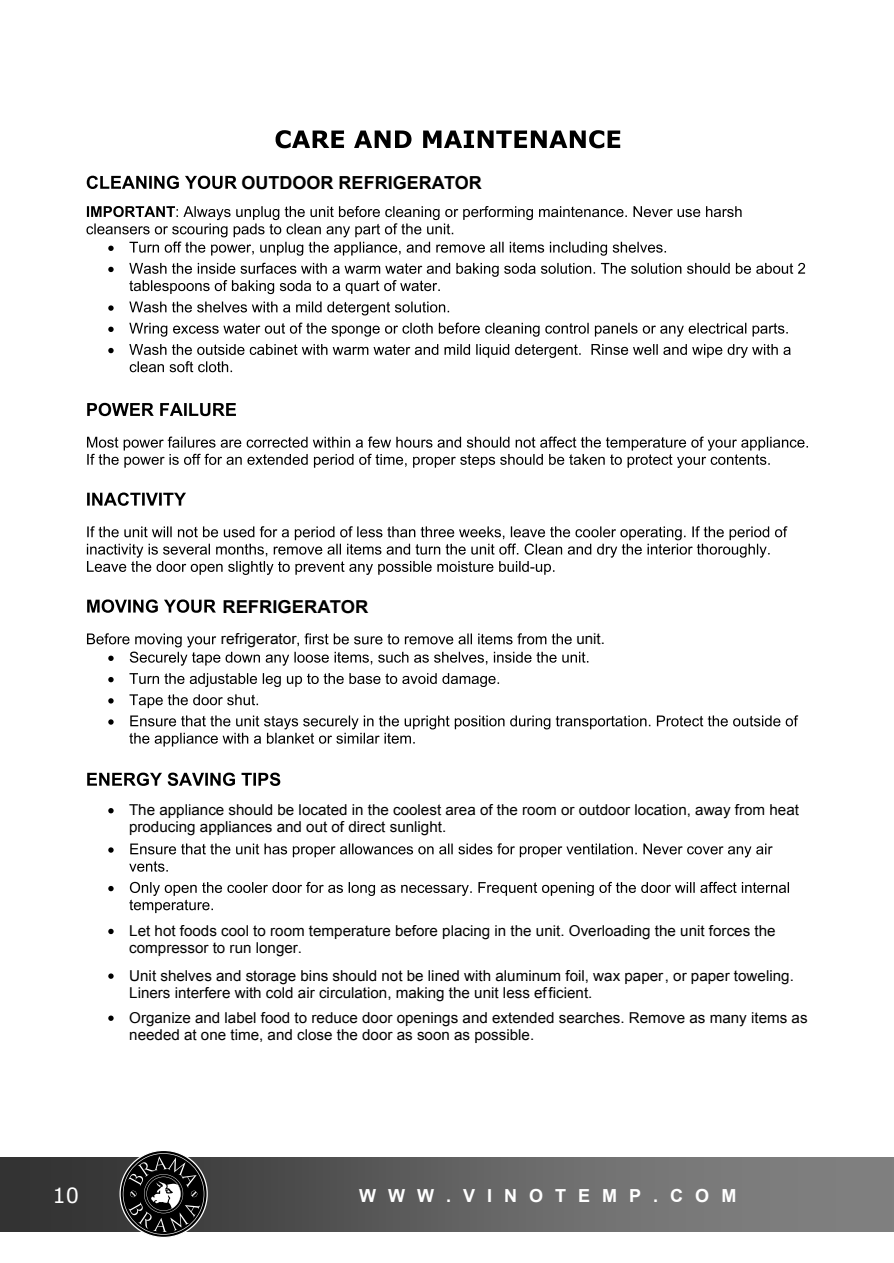
<style>
.page{position:relative;width:894px;height:1263px;background:#fff}
.page>*{position:absolute;margin:0;border:0;box-sizing:border-box;transform-origin:0 0}
.t1{font:20.85px "Verdana";color:#fff}
.t2{font:700 18px "Arial";color:#000}
.t3{font:700 18px "Arial";letter-spacing:.665em;color:#fff}
.t4{font:700 17.85px "Arial";color:#000}
.t5{font:15px/16.8px "Arial";color:#000}
</style>
<div class="page">
<img style="left:0;top:1157px;width:892px;height:74px">
<svg style="left:119px;top:1151px;width:89px;height:87px"></svg>
<svg style="left:275px;top:130px;width:345px;height:18px"></svg>
<svg style="left:87px;top:176px;width:150px;height:13px"></svg>
<svg style="left:86px;top:206px;width:655px;height:50px"></svg>
<svg style="left:108px;top:267px;width:6px;height:5px"></svg>
<svg style="left:129px;top:263px;width:321px;height:11px"></svg>
<svg style="left:456px;top:263px;width:348px;height:14px"></svg>
<svg style="left:129px;top:280px;width:310px;height:14px"></svg>
<svg style="left:108px;top:305px;width:6px;height:6px"></svg>
<svg style="left:129px;top:301px;width:320px;height:14px"></svg>
<svg style="left:108px;top:327px;width:6px;height:5px"></svg>
<svg style="left:129px;top:322px;width:658px;height:15px"></svg>
<svg style="left:108px;top:348px;width:6px;height:5px"></svg>
<svg style="left:129px;top:344px;width:661px;height:28px"></svg>
<svg style="left:87px;top:403px;width:149px;height:13px"></svg>
<svg style="left:87px;top:436px;width:720px;height:32px"></svg>
<svg style="left:87px;top:492px;width:99px;height:14px"></svg>
<svg style="left:87px;top:526px;width:700px;height:49px"></svg>
<svg style="left:87px;top:599px;width:129px;height:14px"></svg>
<svg style="left:87px;top:633px;width:501px;height:32px"></svg>
<svg style="left:108px;top:677px;width:6px;height:5px"></svg>
<svg style="left:129px;top:673px;width:370px;height:14px"></svg>
<svg style="left:108px;top:698px;width:6px;height:5px"></svg>
<svg style="left:129px;top:694px;width:129px;height:14px"></svg>
<svg style="left:108px;top:719px;width:6px;height:5px"></svg>
<svg style="left:129px;top:715px;width:669px;height:31px"></svg>
<svg style="left:87px;top:772px;width:193px;height:14px"></svg>
<svg style="left:108px;top:808px;width:6px;height:5px"></svg>
<svg style="left:108px;top:847px;width:6px;height:5px"></svg>
<svg style="left:458px;top:843px;width:314px;height:14px"></svg>
<svg style="left:129px;top:843px;width:323px;height:28px"></svg>
<svg style="left:108px;top:886px;width:6px;height:5px"></svg>
<svg style="left:129px;top:882px;width:659px;height:31px"></svg>
<svg style="left:108px;top:928px;width:6px;height:6px"></svg>
<svg style="left:108px;top:973px;width:6px;height:5px"></svg>
<svg style="left:108px;top:1015px;width:6px;height:6px"></svg>
<p class="t2" style="left:241px;top:170px;width:242px">OUTDOOR REFRIGERATOR</p>
<p class="t4" style="left:222px;top:594px;width:147px">REFRIGERATOR</p>
<p class="t5" style="left:221px;top:630px;width:77px">refrigerator</p>
<p class="t5" style="left:576px;top:630px;width:30px">unit.</p>
<p class="t5" style="left:129px;top:801px;width:671px">The appliance should be located in the coolest area of the room or outdoor location, away from heat producing appliances and out of direct sunlight.</p>
<p class="t5" style="left:129px;top:922px;width:647px">Let hot foods cool to room temperature before placing in the unit. Overloading the unit forces the compressor to run longer.</p>
<p class="t5" style="left:129px;top:967px;width:666px">Unit shelves and storage bins should not be lined with aluminum foil, wax paper, or paper toweling.<br>Liners interfere with cold air circulation, making the unit less efficient.</p>
<p class="t5" style="left:129px;top:1009px;width:679px">Organize and label food to reduce door openings and extended searches. Remove as many items as needed at one time, and close the door as soon as possible.</p>
<h1 class="t1" style="left:53px;top:1182px;width:28px">10</h1>
<p class="t3" style="left:359px;top:1184px;width:378px">WWW.VINOTEMP.COM</p>
</div>
